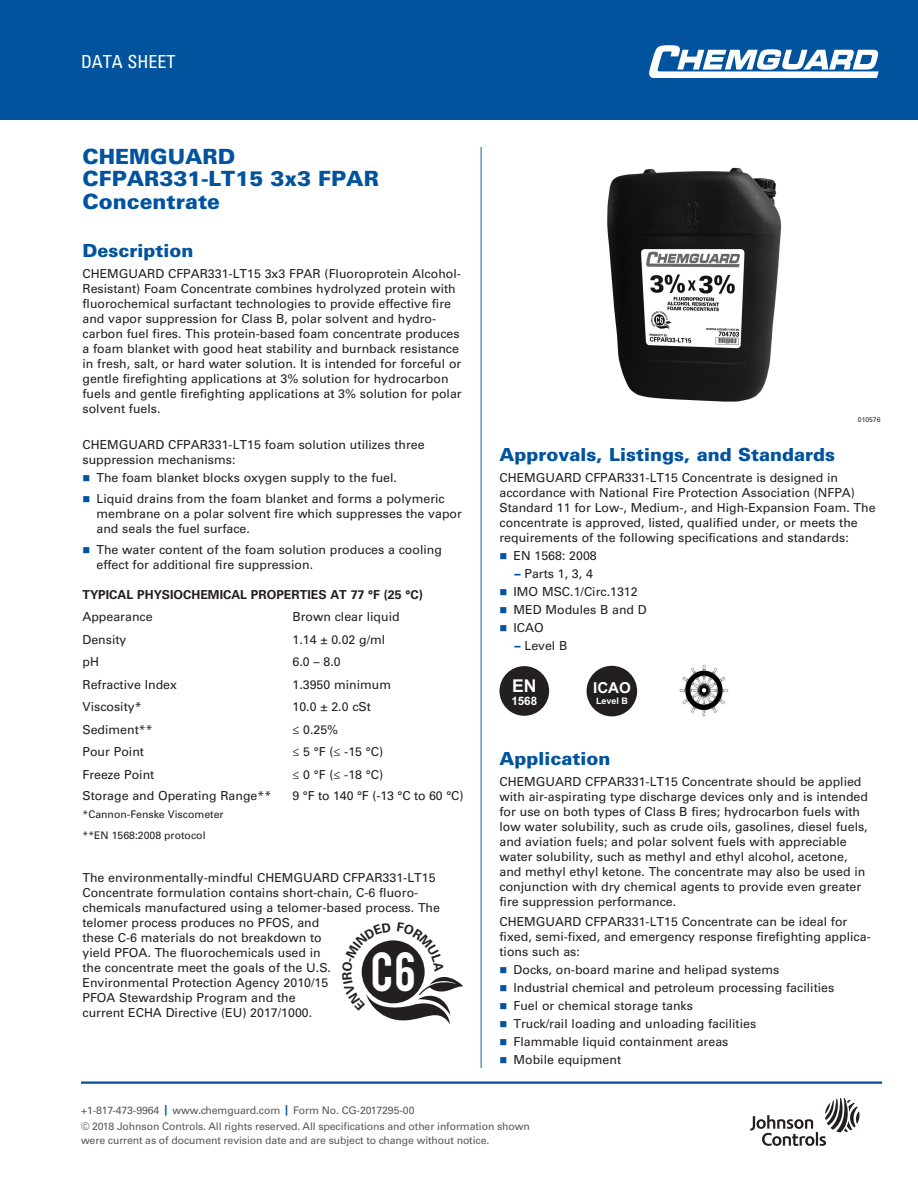
<style>
.page{position:relative;width:918px;height:1188px;background:#fff}
.page>*{position:absolute;margin:0;border:0;box-sizing:border-box;transform-origin:0 0}
.t1{font:43.2px "Bebas";color:#fff}
._02_Data_Sheet_Heade{font:900 21px "Univers LT Std";color:#01539e}
._03_12_pt_Blue_Heade{font:900 18px "Univers LT Std";color:#01539e}
.t2{font:condensed 18px "Univers LT Std";color:#fff}
.t3{font:700 17.7px "Arial";color:#fff}
.t4{font:700 15.15px "Arial";color:#fff}
._05_Text_1st_Graph{font:12.3px/15px "Univers LT Std";color:#231f20}
._06_Text_8_25{font:12.3px/15px "Univers LT Std";color:#231f20}
._08_Bullet_Text{font:12.3px/15px "Univers LT Std";color:#231f20}
._07_Bullet_Text_1st{font:12.3px/15px "Univers LT Std";color:#231f20}
._09_Tabbed_Copy{font:12.3px "Univers LT Std";color:#231f20}
._04_Bold_Subhead{font:700 12.3px "Univers LT Std";color:#231f20}
.t5{font:700 11.55px "Arial";color:#fff}
._27_Tagline-Boilerpl{font:10.5px/13.2px "Univers LT Std";letter-spacing:-.01em;color:#57585a}
._16_Note_7_pt__type{font:10.5px "Univers LT Std";color:#231f20}
.t6{font:700 9px "Arial";color:#fff}
._15___of_Art_Drawing{font:6.75px "Univers LT Std";color:#231f20}
.s1{color:#01539e}
.s2{font-weight:900;color:#01539e}
.s3{font-weight:700;color:#01539e}
</style>
<div class="page">
<div style="left:0;top:0;width:918px;height:120px;background:#01539e"></div>
<hr style="left:481px;top:147px;width:1px;height:921px;background:#0068a9">
<hr style="left:81px;top:1082px;width:801px;height:2px;background:#01539e">
<svg style="left:750px;top:1098px;width:109px;height:48px"></svg>
<svg style="left:649px;top:45px;width:230px;height:33px"></svg>
<img style="left:607px;top:167px;width:174px;height:235px">
<div style="left:500px;top:666px;width:49px;height:50px;background:#231f20;border-radius:50%"></div>
<div style="left:587px;top:666px;width:50px;height:50px;background:#231f20;border-radius:50%"></div>
<img style="left:679px;top:665px;width:49px;height:51px">
<svg style="left:361px;top:940px;width:102px;height:84px"></svg>
<h3 class="t2" style="left:81px;top:50px;width:96px">DATA SHEET</h3>
<p class="_02_Data_Sheet_Heade" style="left:82px;top:143px;width:154px">CHEMGUARD</p>
<p class="_02_Data_Sheet_Heade" style="left:82px;top:165px;width:298px">CFPAR331-LT15 3x3 FPAR</p>
<p class="_02_Data_Sheet_Heade" style="left:82px;top:188px;width:139px">Concentrate</p>
<p class="_03_12_pt_Blue_Heade" style="left:82px;top:239px;width:112px">Description</p>
<p class="_05_Text_1st_Graph" style="left:82px;top:266px;width:381px">CHEMGUARD CFPAR331-LT15 3x3 FPAR (Fluoroprotein Alcohol-Resistant) Foam Concentrate combines hydrolyzed protein with fluorochemical surfactant technologies to provide effective fire and vapor suppression for Class B, polar solvent and hydro&shy;carbon fuel fires. This protein-based foam concentrate produces a foam blanket with good heat stability and burnback resistance in fresh, salt, or hard water solution. It is intended for forceful or gentle firefighting applications at 3% solution for hydrocarbon fuels and gentle firefighting applications at 3% solution for polar solvent fuels.</p>
<p class="_07_Bullet_Text_1st" style="left:82px;top:437px;width:344px">CHEMGUARD CFPAR331-LT15 foam solution utilizes three suppression mechanisms:</p>
<p class="_07_Bullet_Text_1st" style="left:82px;top:470px;width:316px"><span class="s1">■</span> The foam blanket blocks oxygen supply to the fuel.</p>
<p class="_08_Bullet_Text" style="left:97px;top:491px;width:367px;text-indent:-14px"><span class="s1">■</span> Liquid drains from the foam blanket and forms a polymeric membrane on a polar solvent fire which suppresses the vapor and seals the fuel surface.</p>
<p class="_08_Bullet_Text" style="left:97px;top:542px;width:347px;text-indent:-14px"><span class="s1">■</span> The water content of the foam solution produces a cooling effect for additional fire suppression.</p>
<p class="_04_Bold_Subhead" style="left:82px;top:587px;width:342px">TYPICAL PHYSIOCHEMICAL PROPERTIES AT 77 °F (25 °C)</p>
<p class="_06_Text_8_25" style="left:82px;top:609px;width:72px">Appearance</p>
<p class="_06_Text_8_25" style="left:293px;top:609px;width:109px">Brown clear liquid</p>
<p class="_06_Text_8_25" style="left:82px;top:632px;width:46px">Density</p>
<p class="_06_Text_8_25" style="left:293px;top:632px;width:94px">1.14 ± 0.02 g/ml</p>
<p class="_06_Text_8_25" style="left:82px;top:654px;width:18px">pH</p>
<p class="_06_Text_8_25" style="left:293px;top:654px;width:50px">6.0 – 8.0</p>
<p class="_06_Text_8_25" style="left:82px;top:677px;width:96px">Refractive Index</p>
<p class="_06_Text_8_25" style="left:293px;top:677px;width:100px">1.3950 minimum</p>
<p class="_06_Text_8_25" style="left:82px;top:699px;width:61px">Viscosity*</p>
<p class="_06_Text_8_25" style="left:293px;top:699px;width:80px">10.0 ± 2.0 cSt</p>
<p class="_06_Text_8_25" style="left:82px;top:722px;width:72px">Sediment**</p>
<p class="_06_Text_8_25" style="left:293px;top:722px;width:47px">≤ 0.25%</p>
<p class="_06_Text_8_25" style="left:82px;top:744px;width:63px">Pour Point</p>
<p class="_06_Text_8_25" style="left:293px;top:744px;width:92px">≤ 5 °F (≤ -15 °C)</p>
<p class="_06_Text_8_25" style="left:82px;top:767px;width:73px">Freeze Point</p>
<p class="_06_Text_8_25" style="left:293px;top:767px;width:92px">≤ 0 °F (≤ -18 °C)</p>
<p class="_09_Tabbed_Copy" style="left:82px;top:788px;width:190px">Storage and Operating Range**</p>
<p class="_09_Tabbed_Copy" style="left:293px;top:788px;width:172px">9 °F to 140 °F (-13 °C to 60 °C)</p>
<p class="_16_Note_7_pt__type" style="left:82px;top:808px;width:143px">*Cannon-Fenske Viscometer</p>
<p class="_16_Note_7_pt__type" style="left:82px;top:829px;width:125px">**EN 1568:2008 protocol</p>
<p class="_06_Text_8_25" style="left:82px;top:870px;width:359px">The environmentally-mindful CHEMGUARD CFPAR331-LT15<br>Concentrate formulation contains short-chain, C-6 fluoro&shy;chemicals manufactured using a telomer-based process. The telomer process produces no PFOS, and<br>these C-6 materials do not breakdown to<br>yield PFOA. The fluorochemicals used in<br>the concentrate meet the goals of the U.S.<br>Environmental Protection Agency 2010/15<br>PFOA Stewardship Program and the<br>current ECHA Directive (EU) 2017/1000.</p>
<p class="t1" style="left:371px;top:940px;width:46px">C6</p>
<p class="_15___of_Art_Drawing" style="left:858px;top:415px;width:24px">010576</p>
<p class="_03_12_pt_Blue_Heade" style="left:500px;top:443px;width:337px">Approvals, Listings, and Standards</p>
<p class="_05_Text_1st_Graph" style="left:500px;top:470px;width:378px">CHEMGUARD CFPAR331-LT15 Concentrate is designed in accordance with National Fire Protection Association (NFPA)<br>Standard 11 for Low-, Medium-, and High-Expansion Foam. The concentrate is approved, listed, qualified under, or meets the requirements of the following specifications and standards:</p>
<p class="_07_Bullet_Text_1st" style="left:500px;top:548px;width:99px"><span class="s1">■</span> EN 1568: 2008</p>
<p class="_08_Bullet_Text" style="left:514px;top:566px;width:80px"><span class="s2">–</span> Parts 1, 3, 4</p>
<p class="_08_Bullet_Text" style="left:500px;top:584px;width:140px"><span class="s1">■</span> IMO MSC.1/Circ.1312</p>
<p class="_08_Bullet_Text" style="left:500px;top:602px;width:149px"><span class="s1">■</span> MED Modules B and D</p>
<p class="_08_Bullet_Text" style="left:500px;top:620px;width:46px"><span class="s1">■</span> ICAO</p>
<p class="_08_Bullet_Text" style="left:514px;top:638px;width:54px"><span class="s2">–</span> Level B</p>
<p class="t3" style="left:512px;top:674px;width:26px">EN</p>
<p class="t5" style="left:511px;top:693px;width:27px">1568</p>
<p class="t4" style="left:593px;top:677px;width:39px">ICAO</p>
<p class="t6" style="left:596px;top:694px;width:33px">Level B</p>
<p class="_03_12_pt_Blue_Heade" style="left:500px;top:747px;width:112px">Application</p>
<p class="_05_Text_1st_Graph" style="left:500px;top:774px;width:370px">CHEMGUARD CFPAR331-LT15 Concentrate should be applied with air-aspirating type discharge devices only and is intended for use on both types of Class B fires; hydrocarbon fuels with low water solubility, such as crude oils, gasolines, diesel fuels, and aviation fuels; and polar solvent fuels with appreciable water solubility, such as methyl and ethyl alcohol, acetone, and methyl ethyl ketone. The concentrate may also be used in conjunction with dry chemical agents to provide even greater fire suppression performance.</p>
<p class="_05_Text_1st_Graph" style="left:500px;top:914px;width:373px">CHEMGUARD CFPAR331-LT15 Concentrate can be ideal for fixed, semi-fixed, and emergency response firefighting applica&shy;tions such as:</p>
<p class="_05_Text_1st_Graph" style="left:500px;top:962px;width:281px"><span class="s1">■</span> Docks, on-board marine and helipad systems</p>
<p class="_05_Text_1st_Graph" style="left:500px;top:980px;width:336px"><span class="s1">■</span> Industrial chemical and petroleum processing facilities</p>
<p class="_05_Text_1st_Graph" style="left:500px;top:998px;width:195px"><span class="s1">■</span> Fuel or chemical storage tanks</p>
<p class="_05_Text_1st_Graph" style="left:500px;top:1016px;width:258px"><span class="s1">■</span> Truck/rail loading and unloading facilities</p>
<p class="_05_Text_1st_Graph" style="left:500px;top:1034px;width:230px"><span class="s1">■</span> Flammable liquid containment areas</p>
<p class="_05_Text_1st_Graph" style="left:500px;top:1052px;width:123px"><span class="s1">■</span> Mobile equipment</p>
<p class="_27_Tagline-Boilerpl" style="left:81px;top:1104px;width:335px">+1-817-473-9964 <span class="s3">|</span> www.chemguard.com <span class="s3">|</span> Form No. CG-2017295-00</p>
<p class="_27_Tagline-Boilerpl" style="left:81px;top:1120px;width:451px">© 2018 Johnson Controls. All rights reserved. All specifications and other information shown were current as of document revision date and are subject to change without notice.</p>
</div>
